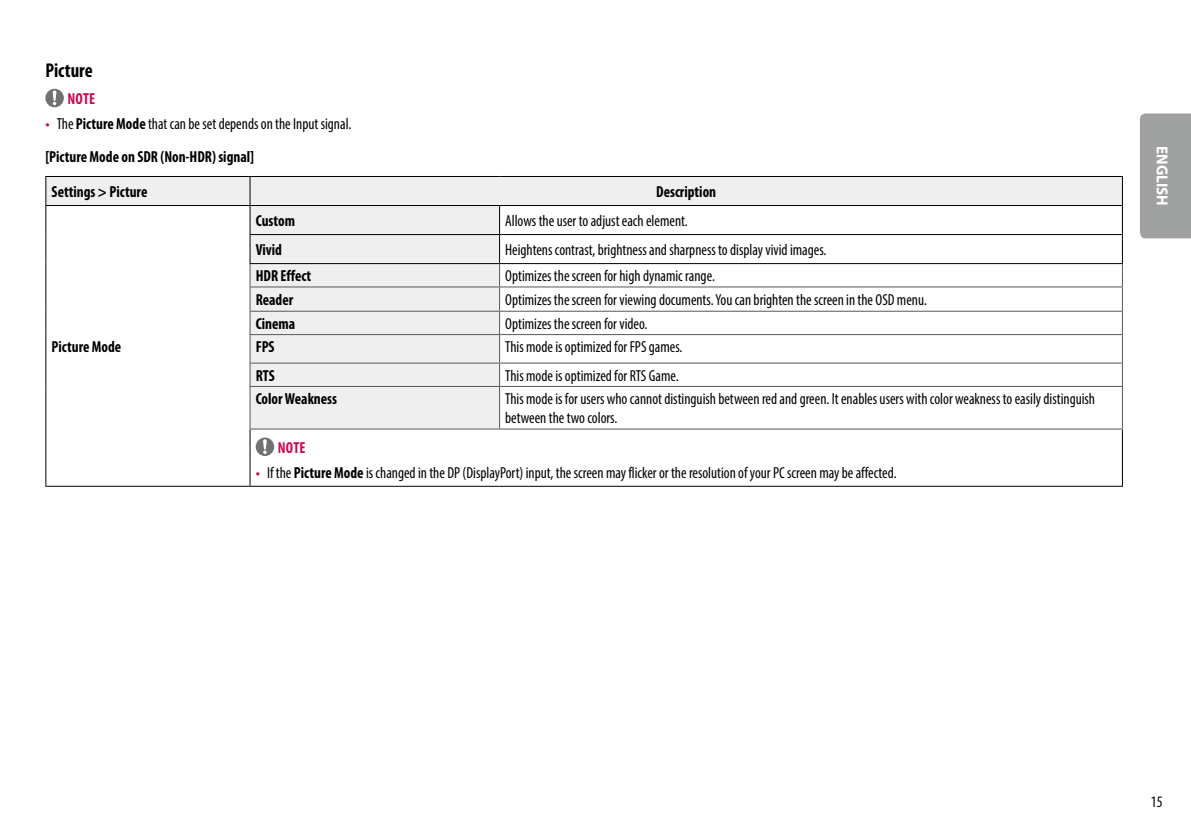
<style>
.page{position:relative;width:1191px;height:840px;background:#fff}
.page>*{position:absolute;margin:0;border:0;box-sizing:border-box;transform-origin:0 0}
.t1{font:700 condensed 20px "Myriad Pro";color:#000;scale:.95 1}
.t2{font:condensed 16px/19.2px "Myriad Pro";color:#000;scale:.95 1}
.t3{font:700 condensed 16px/32.6px "Myriad Pro";color:#000;scale:.95 1}
.t4{font:700 condensed 16px "Myriad Pro";letter-spacing:.015em;color:#c90a53;scale:.95 1}
.t5{font:700 16px "Myriad Pro";color:#fff;scale:.95 1}
.s1{font-family:"LG Smart";font-weight:400;font-stretch:normal;color:#c90a53}
.s2{font-weight:400}
.s3{font-family:"LG Smart";font-stretch:normal;color:#c90a53}
.s4{font-weight:700}
</style>
<div class="page">
<div style="left:1140px;top:113px;width:51px;height:125px;background:#9fa0a0"></div>
<svg style="left:45px;top:89px;width:19px;height:18px"></svg>
<div style="left:46px;top:177px;width:1076px;height:28px;background:#efefef"></div>
<svg style="left:46px;top:206px;width:1076px;height:279px"></svg>
<hr style="left:499px;top:362px;width:624px;height:1px;background:#595757">
<hr style="left:499px;top:428px;width:624px;height:1px;background:#595757">
<hr style="left:250px;top:176px;width:249px;height:1px;background:#000">
<hr style="left:499px;top:176px;width:624px;height:1px;background:#000">
<hr style="left:250px;top:205px;width:249px;height:1px;background:#000">
<hr style="left:499px;top:205px;width:624px;height:1px;background:#000">
<hr style="left:249px;top:234px;width:250px;height:1px;background:#000">
<hr style="left:499px;top:234px;width:624px;height:1px;background:#000">
<hr style="left:499px;top:263px;width:624px;height:1px;background:#000">
<hr style="left:1122px;top:429px;width:1px;height:56px;background:#000">
<hr style="left:249px;top:263px;width:250px;height:1px;background:#000">
<hr style="left:250px;top:485px;width:249px;height:1px;background:#000">
<hr style="left:499px;top:485px;width:624px;height:1px;background:#000">
<svg style="left:45px;top:177px;width:1px;height:209px"></svg>
<hr style="left:45px;top:386px;width:1px;height:43px;background:#000">
<hr style="left:45px;top:429px;width:1px;height:56px;background:#000">
<hr style="left:45px;top:176px;width:205px;height:1px;background:#000">
<hr style="left:45px;top:205px;width:205px;height:1px;background:#000">
<hr style="left:249px;top:429px;width:1px;height:56px;background:#000">
<hr style="left:45px;top:485px;width:205px;height:1px;background:#000">
<svg style="left:249px;top:177px;width:1px;height:209px"></svg>
<hr style="left:249px;top:387px;width:1px;height:41px;background:#595757">
<hr style="left:249px;top:310px;width:250px;height:1px;background:#595757">
<hr style="left:499px;top:387px;width:1px;height:41px;background:#595757">
<hr style="left:249px;top:286px;width:250px;height:1px;background:#595757">
<hr style="left:249px;top:334px;width:250px;height:1px;background:#595757">
<hr style="left:249px;top:362px;width:250px;height:1px;background:#595757">
<hr style="left:249px;top:386px;width:250px;height:1px;background:#595757">
<svg style="left:499px;top:206px;width:1px;height:180px"></svg>
<hr style="left:249px;top:428px;width:250px;height:1px;background:#595757">
<hr style="left:499px;top:286px;width:624px;height:1px;background:#595757">
<hr style="left:499px;top:310px;width:624px;height:1px;background:#595757">
<hr style="left:499px;top:334px;width:624px;height:1px;background:#595757">
<svg style="left:1122px;top:177px;width:1px;height:209px"></svg>
<hr style="left:499px;top:386px;width:624px;height:1px;background:#595757">
<hr style="left:1122px;top:387px;width:1px;height:41px;background:#595757">
<svg style="left:256px;top:437px;width:18px;height:19px"></svg>
<p class="t1" style="left:45px;top:58px;width:51px">Picture</p>
<p class="t4" style="left:67px;top:89px;width:24px">Note</p>
<p class="t3" style="left:45px;top:107px;width:323px"><span class="s1">•</span> <span class="s2">The</span> Picture Mode <span class="s2">that can be set depends on the Input signal. </span>[Picture Mode on SDR (Non-HDR) signal]</p>
<p class="t3" style="left:52px;top:175px;width:102px">Settings &gt; Picture</p>
<p class="t3" style="left:656px;top:175px;width:65px">Description</p>
<p class="t3" style="left:52px;top:330px;width:75px">Picture Mode</p>
<p class="t3" style="left:256px;top:204px;width:43px">Custom</p>
<p class="t2" style="left:505px;top:211px;width:193px">Allows the user to adjust each element.</p>
<p class="t3" style="left:256px;top:233px;width:29px">Vivid</p>
<p class="t2" style="left:505px;top:240px;width:340px">Heightens contrast, brightness and sharpness to display vivid images.</p>
<p class="t3" style="left:256px;top:259px;width:60px">HDR Effect</p>
<p class="t2" style="left:505px;top:266px;width:222px">Optimizes the screen for high dynamic range.</p>
<p class="t3" style="left:256px;top:282px;width:41px">Reader</p>
<p class="t2" style="left:505px;top:289px;width:445px">Optimizes the screen for viewing documents. You can brighten the screen in the OSD menu.</p>
<p class="t3" style="left:256px;top:307px;width:43px">Cinema</p>
<p class="t2" style="left:505px;top:313px;width:151px">Optimizes the screen for video.</p>
<p class="t3" style="left:256px;top:330px;width:21px">FPS</p>
<p class="t2" style="left:505px;top:337px;width:188px">This mode is optimized for FPS games.</p>
<p class="t3" style="left:256px;top:358px;width:22px">RTS</p>
<p class="t2" style="left:505px;top:365px;width:184px">This mode is optimized for RTS Game.</p>
<p class="t3" style="left:256px;top:382px;width:87px">Color Weakness</p>
<p class="t2" style="left:505px;top:389px;width:622px">This mode is for users who cannot distinguish between red and green. It enables users with color weakness to easily distinguish between the two colors.</p>
<p class="t4" style="left:278px;top:437px;width:24px">Note</p>
<p class="t2" style="left:256px;top:462px;width:676px"><span class="s3">•</span> If the <span class="s4">Picture Mode</span> is changed in the DP (DisplayPort) input, the screen may flicker or the resolution of your PC screen may be affected.</p>
<p class="t5" style="left:1172px;top:146px;width:64px;rotate:90deg">ENGLISH</p>
<p class="t2" style="left:1151px;top:791px;width:14px">15</p>
</div>
